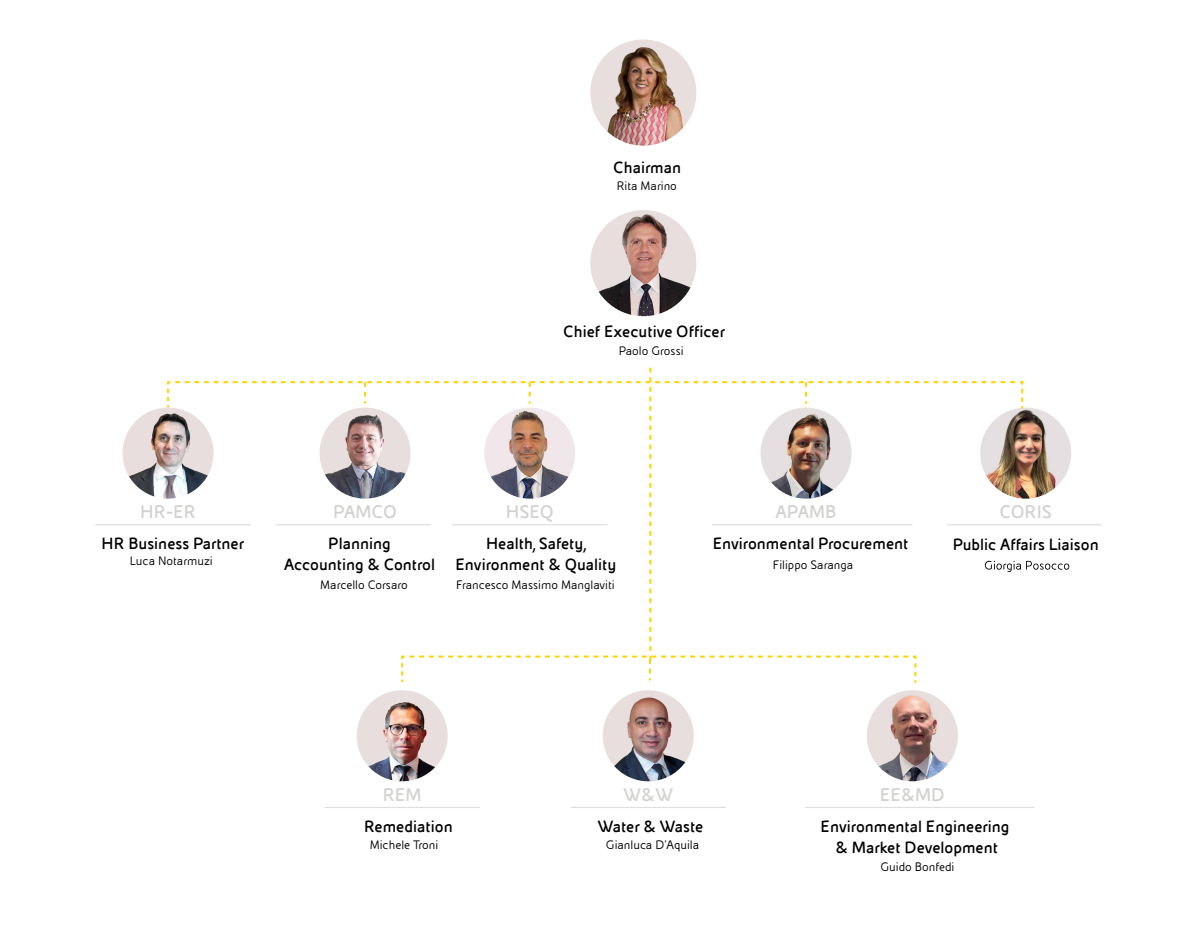
<style>
.page{position:relative;width:1200px;height:931px;background:#fff}
.page>*{position:absolute;margin:0;border:0;box-sizing:border-box;transform-origin:0 0}
.t1{font:700 19.72px "Eni Exp";color:#d2d3d0}
.t2{font:700 17.6px/21.1px "Eni Exp";color:#000;text-align:center}
.t3{font:13.16px "Eni Exp Reg";color:#000}
</style>
<div class="page">
<img style="left:590px;top:40px;width:106px;height:106px;border-radius:53px">
<img style="left:590px;top:210px;width:106px;height:106px;border-radius:53px">
<hr style="left:947px;top:524px;width:155px;height:1px;background:#dfdfdf">
<img style="left:357px;top:690px;width:91px;height:91px;border-radius:46px">
<img style="left:603px;top:690px;width:91px;height:91px;border-radius:46px">
<hr style="left:324px;top:807px;width:156px;height:1px;background:#dfdfdf">
<hr style="left:571px;top:807px;width:155px;height:1px;background:#dfdfdf">
<img style="left:867px;top:690px;width:91px;height:91px;border-radius:46px">
<hr style="left:805px;top:807px;width:229px;height:1px;background:#dfdfdf">
<hr style="left:95px;top:524px;width:156px;height:1px;background:#dfdfdf">
<img style="left:123px;top:407px;width:91px;height:92px;border-radius:46px">
<svg style="left:166px;top:368px;width:903px;height:315px"></svg>
<p class="t2" style="left:613px;top:157px;width:69px">Chairman</p>
<p class="t3" style="left:617px;top:179px;width:62px">Rita Marino</p>
<p class="t2" style="left:563px;top:321px;width:163px">Chief Executive Officer</p>
<p class="t3" style="left:619px;top:344px;width:66px">Paolo Grossi</p>
<p class="t1" style="left:140px;top:502px;width:58px">HR-ER</p>
<p class="t2" style="left:102px;top:533px;width:144px">HR Business Partner</p>
<p class="t3" style="left:130px;top:554px;width:84px">Luca Notarmuzi</p>
<p class="t1" style="left:333px;top:502px;width:65px">PAMCO</p>
<p class="t1" style="left:506px;top:502px;width:49px">HSEQ</p>
<p class="t1" style="left:776px;top:502px;width:63px">APAMB</p>
<p class="t1" style="left:999px;top:502px;width:54px">CORIS</p>
<p class="t2" style="left:284px;top:533px;width:153px">Planning<br>Accounting &amp; Control</p>
<p class="t2" style="left:455px;top:533px;width:162px">Health, Safety,<br>Environment &amp; Quality</p>
<p class="t2" style="left:713px;top:533px;width:197px">Environmental Procurement</p>
<p class="t2" style="left:953px;top:533px;width:148px">Public Affairs Liaison</p>
<p class="t3" style="left:773px;top:558px;width:82px">Filippo Saranga</p>
<p class="t3" style="left:320px;top:578px;width:89px">Marcello Corsaro</p>
<p class="t3" style="left:456px;top:578px;width:160px">Francesco Massimo Manglaviti</p>
<p class="t1" style="left:383px;top:784px;width:40px">REM</p>
<p class="t1" style="left:623px;top:784px;width:52px">W&amp;W</p>
<p class="t2" style="left:364px;top:816px;width:90px">Remediation</p>
<p class="t2" style="left:597px;top:816px;width:108px">Water &amp; Waste</p>
<p class="t3" style="left:370px;top:838px;width:70px">Michele Troni</p>
<p class="t3" style="left:606px;top:838px;width:95px">Gianluca D’Aquila</p>
<p class="t1" style="left:880px;top:784px;width:66px">EE&amp;MD</p>
<p class="t2" style="left:821px;top:816px;width:190px">Environmental Engineering &amp; Market Development</p>
<p class="t3" style="left:880px;top:860px;width:76px">Guido Bonfedi</p>
</div>
